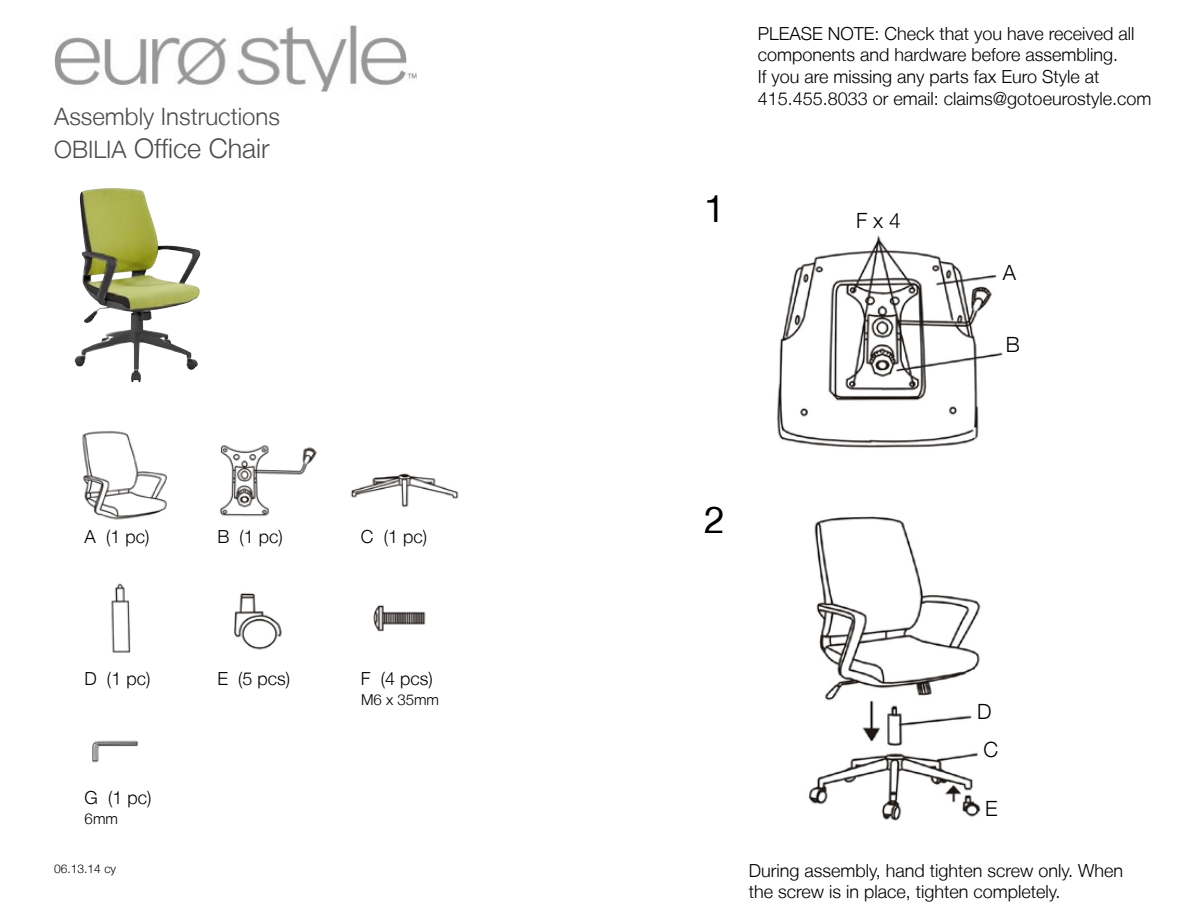
<style>
.page{position:relative;width:1188px;height:918px;background:#fff}
.page>*{position:absolute;margin:0;border:0;box-sizing:border-box;transform-origin:0 0}
.t1{font:37.5px "Helvetica Neue LT";color:#000}
.t2{font:300 27px "Helvetica Neue LT";color:#4d4d4f}
.t3{font:300 24px "Helvetica Neue LT";color:#4d4d4f}
.t4{font:300 21px "Helvetica Neue LT";color:#000}
.t5{font:300 18px/21.6px "Helvetica Neue LT";color:#000}
.t6{font:300 15px "Helvetica Neue LT";color:#000}
.t7{font:300 12px "Helvetica Neue LT";color:#000}
.s1{font-size:24px}
</style>
<div class="page">
<img style="left:54px;top:26px;width:362px;height:66px">
<img style="left:74px;top:188px;width:127px;height:195px">
<img style="left:82px;top:431px;width:85px;height:89px">
<img style="left:111px;top:583px;width:20px;height:70px">
<img style="left:92px;top:740px;width:46px;height:23px">
<img style="left:219px;top:445px;width:98px;height:72px">
<img style="left:234px;top:593px;width:48px;height:57px">
<img style="left:351px;top:473px;width:108px;height:35px">
<img style="left:373px;top:605px;width:53px;height:27px">
<img style="left:776px;top:235px;width:227px;height:213px">
<img style="left:808px;top:516px;width:173px;height:305px">
<h3 class="t3" style="left:54px;top:102px;width:227px">Assembly Instructions</h3>
<h2 class="t2" style="left:54px;top:132px;width:217px"><span class="s1">OBILIA</span> Office Chair</h2>
<p class="t5" style="left:85px;top:525px;width:66px">A (1 pc)</p>
<p class="t5" style="left:85px;top:667px;width:67px">D (1 pc)</p>
<p class="t5" style="left:85px;top:787px;width:68px">G (1 pc)</p>
<p class="t6" style="left:85px;top:810px;width:35px">6mm</p>
<p class="t7" style="left:54px;top:861px;width:63px">06.13.14 cy</p>
<p class="t5" style="left:217px;top:525px;width:67px">B (1 pc)</p>
<p class="t5" style="left:217px;top:667px;width:74px">E (5 pcs)</p>
<p class="t5" style="left:361px;top:525px;width:68px">C (1 pc)</p>
<p class="t5" style="left:361px;top:667px;width:73px">F (4 pcs)</p>
<p class="t6" style="left:361px;top:691px;width:80px">M6 x 35mm</p>
<h1 class="t1" style="left:704px;top:186px;width:22px">1</h1>
<p class="t5" style="left:758px;top:22px;width:395px">PLEASE NOTE: Check that you have received all components and hardware before assembling.<br>If you are missing any parts fax Euro Style at 415.455.8033 or email: claims@gotoeurostyle.com</p>
<p class="t4" style="left:856px;top:207px;width:46px">F x 4</p>
<p class="t4" style="left:1003px;top:260px;width:15px">A</p>
<p class="t4" style="left:1006px;top:332px;width:16px">B</p>
<h1 class="t1" style="left:704px;top:497px;width:22px">2</h1>
<p class="t4" style="left:977px;top:699px;width:16px">D</p>
<p class="t4" style="left:984px;top:737px;width:16px">C</p>
<p class="t4" style="left:985px;top:796px;width:14px">E</p>
<p class="t5" style="left:749px;top:859px;width:376px">During assembly, hand tighten screw only. When the screw is in place, tighten completely.</p>
</div>
